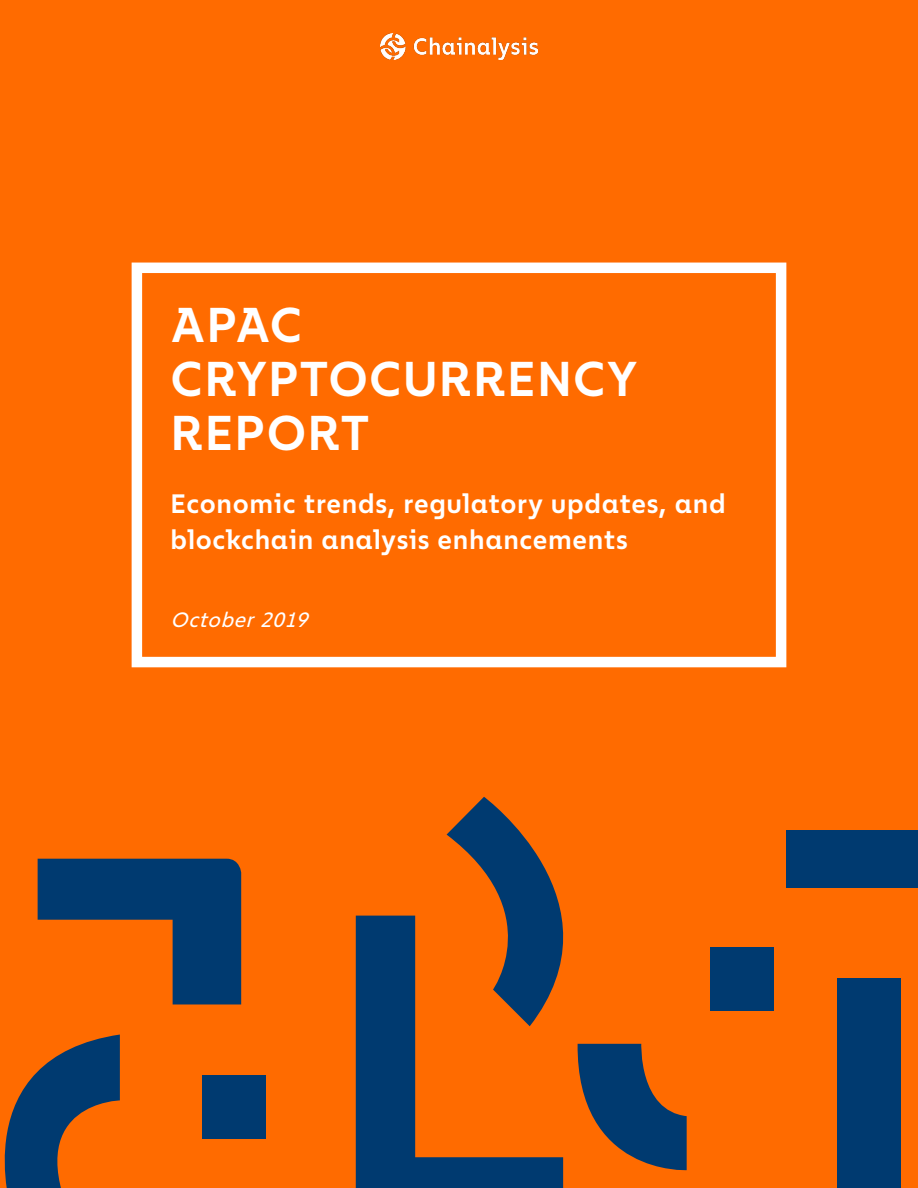
<style>
.page{position:relative;width:918px;height:1188px;background:#ff6b00}
.page>*{position:absolute;margin:0;border:0;box-sizing:border-box;transform-origin:0 0}
.t1{font:700 49.5px/54px "Chainalysis";letter-spacing:.025em;color:#fff}
.t2{font:700 27px/36px "Chainalysis";letter-spacing:.025em;color:#fff}
.t3{font:italic 21px "Chainalysis";color:#fff}
</style>
<div class="page">
<div style="left:786px;top:830px;width:132px;height:58px;background:#003a70"></div>
<div style="left:710px;top:947px;width:63px;height:63px;background:#003a70"></div>
<div style="left:202px;top:1075px;width:63px;height:64px;background:#003a70"></div>
<div style="left:837px;top:979px;width:63px;height:209px;background:#003a70"></div>
<svg style="left:447px;top:797px;width:179px;height:229px;background:#c35f1a"></svg>
<svg style="left:38px;top:859px;width:203px;height:145px;background:#664d43"></svg>
<svg style="left:0;top:1035px;width:120px;height:153px;background:#78513b"></svg>
<svg style="left:353px;top:916px;width:210px;height:272px;background:#915530"></svg>
<svg style="left:577px;top:1044px;width:110px;height:132px;background:#674d42"></svg>
<img style="left:381px;top:34px;width:156px;height:25px">
<h1 class="t1" style="left:171px;top:292px;width:468px">APAC<br>CRYPTOCURRENCY<br>REPORT</h1>
<p class="t2" style="left:171px;top:482px;width:557px">Economic trends, regulatory updates, and blockchain analysis enhancements</p>
<p class="t3" style="left:171px;top:602px;width:146px">October2019</p>
</div>
